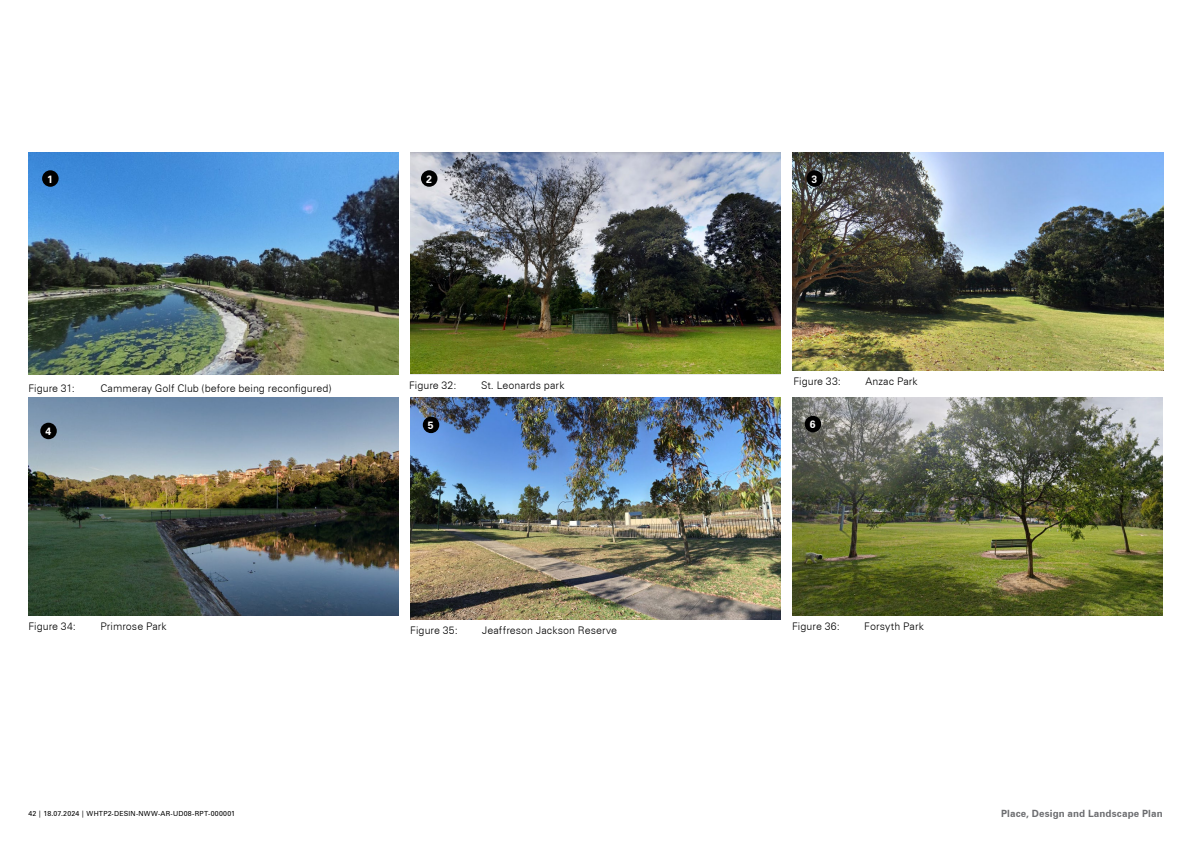
<style>
.page{position:relative;width:1191px;height:842px;background:#fff}
.page>*{position:absolute;margin:0;border:0;box-sizing:border-box;transform-origin:0 0}
.t1{font:300 10.5px "Zurich BT";letter-spacing:.005em;color:#000}
.t2{font:700 10.5px "Zurich BT";color:#fff}
.t3{font:700 10px "Zurich BT";letter-spacing:.01em;color:#6d6e71}
.t4{font:7px "Zurich BT";letter-spacing:.03em;color:#000}
</style>
<div class="page">
<img style="left:28px;top:153px;width:371px;height:221px">
<img style="left:410px;top:153px;width:370px;height:221px">
<img style="left:792px;top:153px;width:371px;height:218px">
<img style="left:28px;top:397px;width:371px;height:218px">
<img style="left:410px;top:397px;width:370px;height:222px">
<img style="left:792px;top:397px;width:370px;height:218px">
<div style="left:42px;top:170px;width:17px;height:17px;background:#000;border-radius:50%"></div>
<div style="left:421px;top:170px;width:16px;height:17px;background:#000;border-radius:50%"></div>
<div style="left:806px;top:170px;width:17px;height:17px;background:#000;border-radius:50%"></div>
<div style="left:40px;top:423px;width:17px;height:16px;background:#000;border-radius:50%"></div>
<div style="left:423px;top:417px;width:16px;height:16px;background:#000;border-radius:50%"></div>
<div style="left:804px;top:416px;width:17px;height:16px;background:#000;border-radius:50%"></div>
<p class="t2" style="left:47px;top:172px;width:7px">1</p>
<p class="t2" style="left:426px;top:172px;width:7px">2</p>
<p class="t2" style="left:811px;top:172px;width:7px">3</p>
<p class="t1" style="left:28px;top:382px;width:48px">Figure 31:</p>
<p class="t1" style="left:100px;top:382px;width:232px">Cammeray Golf Club (before being reconfigured)</p>
<p class="t1" style="left:409px;top:379px;width:49px">Figure 32:</p>
<p class="t1" style="left:481px;top:379px;width:85px">St. Leonards park</p>
<p class="t1" style="left:793px;top:375px;width:49px">Figure 33:</p>
<p class="t1" style="left:865px;top:375px;width:54px">Anzac Park</p>
<p class="t2" style="left:45px;top:425px;width:7px">4</p>
<p class="t2" style="left:428px;top:419px;width:7px">5</p>
<p class="t2" style="left:809px;top:418px;width:7px">6</p>
<p class="t1" style="left:28px;top:620px;width:49px">Figure 34:</p>
<p class="t1" style="left:100px;top:620px;width:68px">Primrose Park</p>
<p class="t1" style="left:410px;top:624px;width:49px">Figure 35:</p>
<p class="t1" style="left:482px;top:624px;width:136px">Jeaffreson Jackson Reserve</p>
<p class="t1" style="left:792px;top:620px;width:49px">Figure 36:</p>
<p class="t1" style="left:864px;top:620px;width:61px">Forsyth Park</p>
<p class="t4" style="left:28px;top:809px;width:208px">42 | 18.07.2024 | WHTP2-DESIN-NWW-AR-UD08-RPT-000001</p>
<p class="t3" style="left:1001px;top:807px;width:163px">Place, Design and Landscape Plan</p>
</div>
